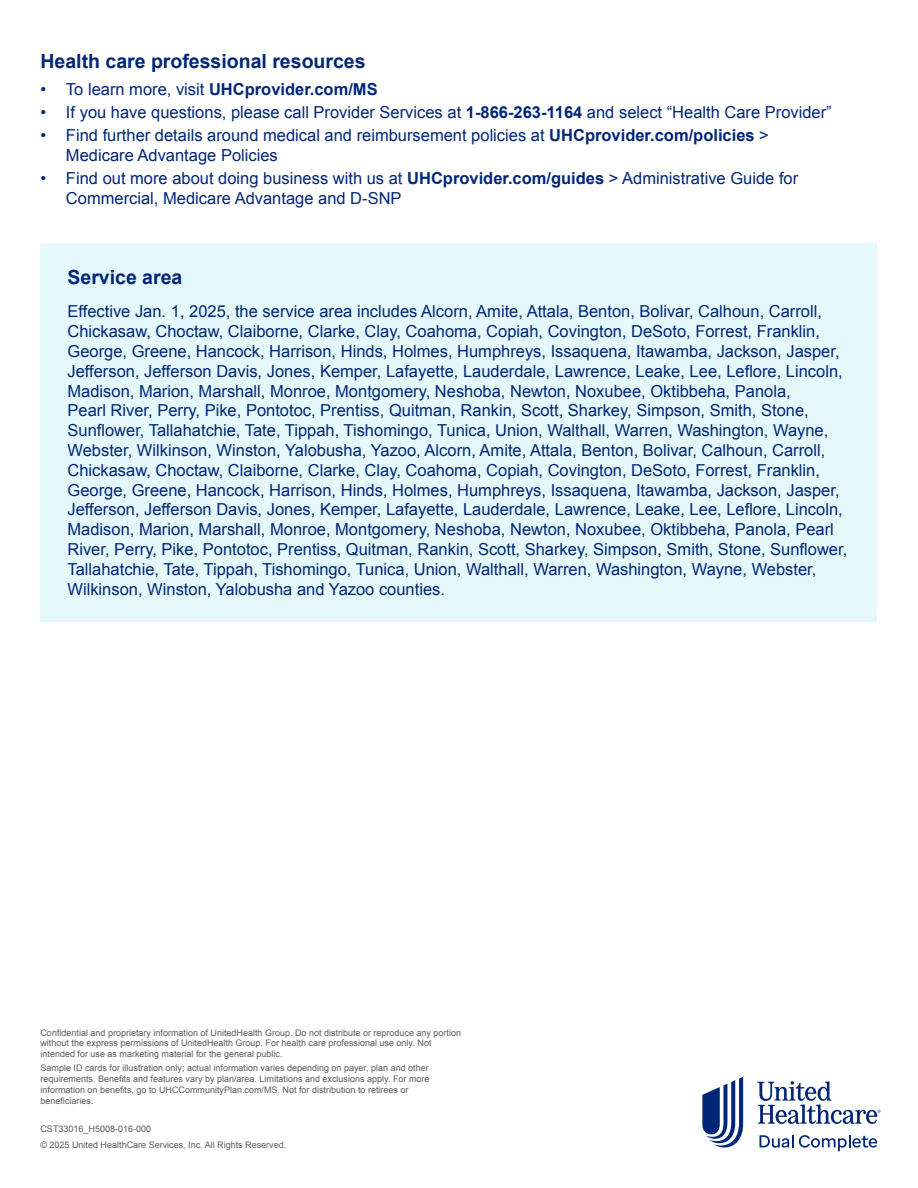
<style>
.page{position:relative;width:918px;height:1188px;background:#fff}
.page>*{position:absolute;margin:0;border:0;box-sizing:border-box;transform-origin:0 0}
.A{font:700 19.5px "Arial";color:#002677}
.t1{font:16.5px/19.8px "Arial";color:#002677}
.Body{font:9px/10.8px "Arial";color:#5a5a5a}
.s1{font-weight:700}
</style>
<div class="page">
<svg style="left:702px;top:1077px;width:41px;height:71px"></svg>
<svg style="left:760px;top:1135px;width:33px;height:13px"></svg>
<svg style="left:799px;top:1135px;width:78px;height:16px"></svg>
<svg style="left:757px;top:1081px;width:123px;height:43px"></svg>
<div style="left:40px;top:243px;width:838px;height:379px;background:#e5f8fb"></div>
<p class="A" style="left:40px;top:49px;width:327px">Health care professional resources</p>
<p class="t1" style="left:40px;top:79px;width:339px">• To learn more, visit <span class="s1">UHCprovider.com/MS</span></p>
<p class="t1" style="left:40px;top:102px;width:793px">• If you have questions, please call Provider Services at <span class="s1">1-866-263-1164</span> and select “Health Care Provider”</p>
<p class="t1" style="left:66px;top:126px;width:704px;text-indent:-25px">• Find further details around medical and reimbursement policies at <span class="s1">UHCprovider.com/policies</span> &gt;<br>Medicare Advantage Policies</p>
<p class="t1" style="left:66px;top:169px;width:734px;text-indent:-25px">• Find out more about doing business with us at <span class="s1">UHCprovider.com/guides</span> &gt; Administrative Guide for<br>Commercial, Medicare Advantage and D-SNP</p>
<p class="A" style="left:68px;top:265px;width:116px">Service area</p>
<p class="t1" style="left:68px;top:302px;width:781px">Effective Jan. 1, 2025, the service area includes Alcorn, Amite, Attala, Benton, Bolivar, Calhoun, Carroll, Chickasaw, Choctaw, Claiborne, Clarke, Clay, Coahoma, Copiah, Covington, DeSoto, Forrest, Franklin, George, Greene, Hancock, Harrison, Hinds, Holmes, Humphreys, Issaquena, Itawamba, Jackson, Jasper, Jefferson, Jefferson Davis, Jones, Kemper, Lafayette, Lauderdale, Lawrence, Leake, Lee, Leflore, Lincoln, Madison, Marion, Marshall, Monroe, Montgomery, Neshoba, Newton, Noxubee, Oktibbeha, Panola,<br>Pearl River, Perry, Pike, Pontotoc, Prentiss, Quitman, Rankin, Scott, Sharkey, Simpson, Smith, Stone, Sunflower, Tallahatchie, Tate, Tippah, Tishomingo, Tunica, Union, Walthall, Warren, Washington, Wayne, Webster, Wilkinson, Winston, Yalobusha, Yazoo, Alcorn, Amite, Attala, Benton, Bolivar, Calhoun, Carroll, Chickasaw, Choctaw, Claiborne, Clarke, Clay, Coahoma, Copiah, Covington, DeSoto, Forrest, Franklin, George, Greene, Hancock, Harrison, Hinds, Holmes, Humphreys, Issaquena, Itawamba, Jackson, Jasper, Jefferson, Jefferson Davis, Jones, Kemper, Lafayette, Lauderdale, Lawrence, Leake, Lee, Leflore, Lincoln, Madison, Marion, Marshall, Monroe, Montgomery, Neshoba, Newton, Noxubee, Oktibbeha, Panola, Pearl River, Perry, Pike, Pontotoc, Prentiss, Quitman, Rankin, Scott, Sharkey, Simpson, Smith, Stone, Sunflower, Tallahatchie, Tate, Tippah, Tishomingo, Tunica, Union, Walthall, Warren, Washington, Wayne, Webster, Wilkinson, Winston, Yalobusha and Yazoo counties.</p>
<p class="Body" style="left:40px;top:1027px;width:422px">Confidential and proprietary information of UnitedHealth Group. Do not distribute or reproduce any portion without the express permissions of UnitedHealth Group. For health care professional use only. Not intended for use as marketing material for the general public.</p>
<p class="Body" style="left:40px;top:1063px;width:391px">Sample ID cards for illustration only; actual information varies depending on payer, plan and other requirements. Benefits and features vary by plan/area. Limitations and exclusions apply. For more information on benefits, go to UHCCommunityPlan.com/MS. Not for distribution to retirees or beneficiaries.</p>
<p class="Body" style="left:40px;top:1123px;width:112px">CST33016_H5008-016-000</p>
<p class="Body" style="left:40px;top:1139px;width:247px">© 2025 United HealthCare Services, Inc. All Rights Reserved.</p>
</div>
